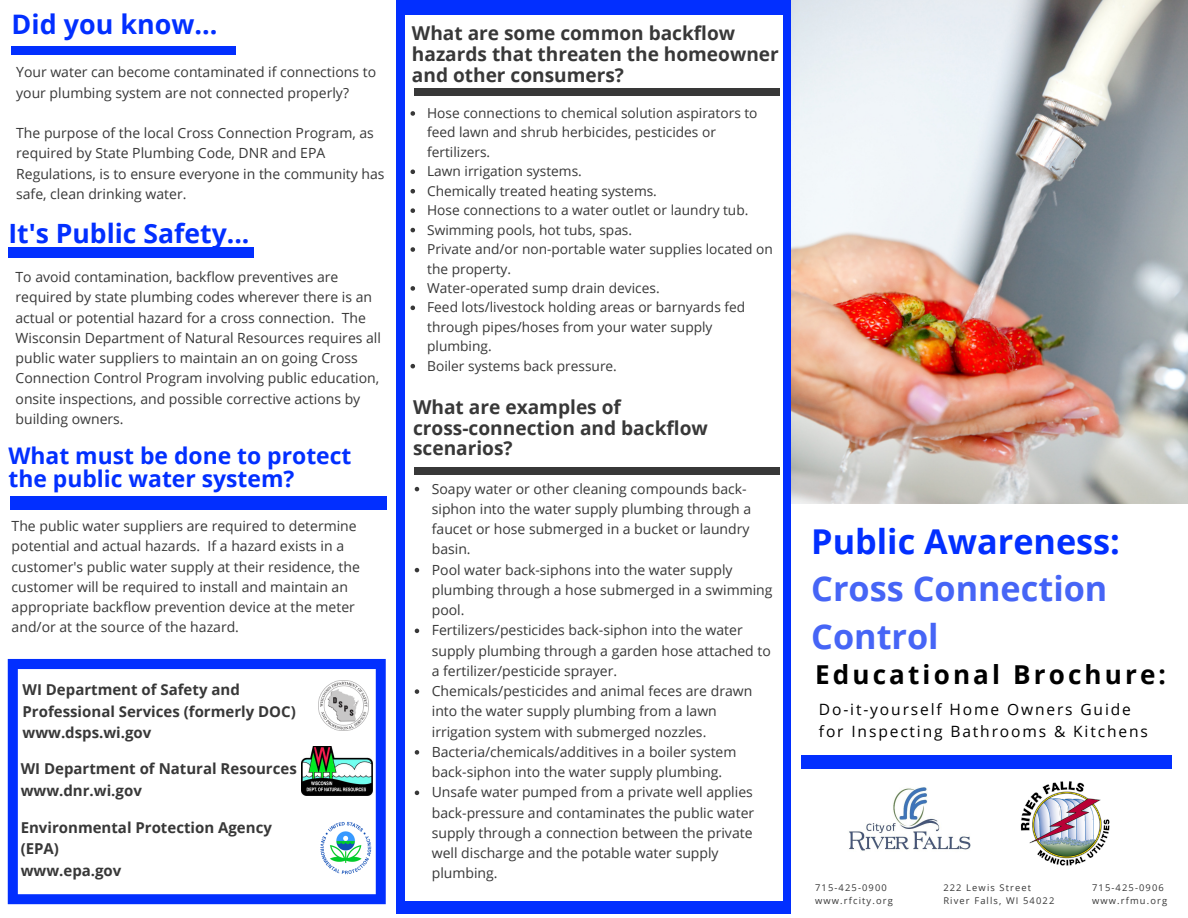
<style>
.page{position:relative;width:1188px;height:918px;background:#fff}
.page>*{position:absolute;margin:0;border:0;box-sizing:border-box;transform-origin:0 0}
.t1{font:700 34.2px/47.2px "Open Sans";color:#4665f6}
.t2{font:700 34.2px "Open Sans";color:#022fff}
.t3{font:700 26.85px "Open Sans";color:#022fff}
.t4{font:700 26.55px "Open Sans";color:#022fff}
.t5{font:700 26.1px "Open Sans";letter-spacing:.12em;color:#000}
.t6{font:700 22.95px/23.2px "Open Sans";color:#022fff}
.t7{font:700 19.2px/20.2px "Open Sans";color:#383838}
.t8{font:700 19.05px/20.7px "Open Sans";color:#383838}
.t9{font:15.6px/21.3px "Open Sans";letter-spacing:.12em;color:#000}
.t10{font:700 15px/21.3px "Open Sans";color:#383838}
.t11{font:13.95px/20.2px "Open Sans";color:#383838}
.t12{font:13.65px/19.5px "Open Sans";color:#383838}
.t13{font:9.3px/12.3px "Open Sans";letter-spacing:.12em;color:#383838}
</style>
<div class="page">
<img style="left:791px;top:0;width:397px;height:504px">
<div style="left:396px;top:0;width:395px;height:914px;background:#022fff"></div>
<div style="left:406px;top:16px;width:376px;height:885px;background:#fff"></div>
<div style="left:11px;top:47px;width:225px;height:8px;background:#022fff"></div>
<div style="left:8px;top:248px;width:246px;height:10px;background:#022fff"></div>
<img style="left:1021px;top:781px;width:89px;height:85px">
<img style="left:849px;top:787px;width:121px;height:64px">
<div style="left:801px;top:755px;width:370px;height:14px;background:#022fff"></div>
<svg style="left:411px;top:111px;width:4px;height:5px"></svg>
<svg style="left:411px;top:169px;width:4px;height:5px"></svg>
<svg style="left:411px;top:189px;width:4px;height:5px"></svg>
<svg style="left:411px;top:208px;width:4px;height:5px"></svg>
<svg style="left:411px;top:228px;width:4px;height:4px"></svg>
<svg style="left:411px;top:247px;width:4px;height:5px"></svg>
<svg style="left:411px;top:286px;width:4px;height:5px"></svg>
<svg style="left:411px;top:306px;width:4px;height:4px"></svg>
<svg style="left:411px;top:364px;width:4px;height:4px"></svg>
<svg style="left:415px;top:487px;width:4px;height:4px"></svg>
<svg style="left:415px;top:568px;width:4px;height:4px"></svg>
<svg style="left:415px;top:629px;width:4px;height:4px"></svg>
<svg style="left:415px;top:689px;width:4px;height:5px"></svg>
<svg style="left:415px;top:750px;width:4px;height:5px"></svg>
<svg style="left:415px;top:791px;width:4px;height:4px"></svg>
<div style="left:10px;top:496px;width:377px;height:14px;background:#022fff"></div>
<div style="left:415px;top:88px;width:365px;height:8px;background:#383838"></div>
<div style="left:414px;top:467px;width:365px;height:8px;background:#383838"></div>
<svg style="left:8px;top:659px;width:378px;height:245px"></svg>
<img style="left:319px;top:681px;width:49px;height:49px">
<img style="left:302px;top:746px;width:71px;height:50px">
<img style="left:320px;top:819px;width:52px;height:56px">
<h2 class="t3" style="left:12px;top:6px;width:207px">Did you know...</h2>
<p class="t11" style="left:16px;top:62px;width:362px">Your water can become contaminated if connections to your plumbing system are not connected properly?</p>
<p class="t11" style="left:16px;top:123px;width:370px">The purpose of the local Cross Connection Program, as required by State Plumbing Code, DNR and EPA Regulations, is to ensure everyone in the community has safe, clean drinking water.</p>
<h3 class="t4" style="left:8px;top:215px;width:243px">It's Public Safety...</h3>
<p class="t11" style="left:16px;top:267px;width:367px">To avoid contamination, backflow preventives are required by state plumbing codes wherever there is an actual or potential hazard for a cross connection. The Wisconsin Department of Natural Resources requires all public water suppliers to maintain an on going Cross Connection Control Program involving public education, onsite inspections, and possible corrective actions by building owners.</p>
<h3 class="t6" style="left:8px;top:443px;width:345px">What must be done to protect the public water system?</h3>
<p class="t11" style="left:12px;top:516px;width:350px">The public water suppliers are required to determine potential and actual hazards. If a hazard exists in a customer's public water supply at their residence, the customer will be required to install and maintain an appropriate backflow prevention device at the meter and/or at the source of the hazard.</p>
<p class="t10" style="left:23px;top:679px;width:275px">WI Department of Safety and<br>Professional Services (formerly DOC) www.dsps.wi.gov</p>
<p class="t10" style="left:21px;top:758px;width:278px">WI Department of Natural Resources www.dnr.wi.gov</p>
<p class="t10" style="left:21px;top:816px;width:253px">Environmental Protection Agency (EPA)<br>www.epa.gov</p>
<h3 class="t8" style="left:412px;top:23px;width:368px">What are some common backflow hazards that threaten the homeowner and other consumers?</h3>
<p class="t12" style="left:427px;top:103px;width:347px">Hose connections to chemical solution aspirators to feed lawn and shrub herbicides, pesticides or fertilizers.<br>Lawn irrigation systems.<br>Chemically treated heating systems.<br>Hose connections to a water outlet or laundry tub.<br>Swimming pools, hot tubs, spas.<br>Private and/or non-portable water supplies located on the property.<br>Water-operated sump drain devices.<br>Feed lots/livestock holding areas or barnyards fed through pipes/hoses from your water supply plumbing.<br>Boiler systems back pressure.</p>
<h3 class="t7" style="left:413px;top:397px;width:296px">What are examples of cross-connection and backflow scenarios?</h3>
<p class="t11" style="left:432px;top:478px;width:342px">Soapy water or other cleaning compounds back&shy;siphon into the water supply plumbing through a faucet or hose submerged in a bucket or laundry basin.<br>Pool water back-siphons into the water supply plumbing through a hose submerged in a swimming pool.<br>Fertilizers/pesticides back-siphon into the water supply plumbing through a garden hose attached to a fertilizer/pesticide sprayer.<br>Chemicals/pesticides and animal feces are drawn into the water supply plumbing from a lawn irrigation system with submerged nozzles.<br>Bacteria/chemicals/additives in a boiler system back-siphon into the water supply plumbing.<br>Unsafe water pumped from a private well applies back-pressure and contaminates the public water supply through a connection between the private well discharge and the potable water supply plumbing.</p>
<h1 class="t2" style="left:811px;top:518px;width:310px">Public Awareness:</h1>
<h1 class="t1" style="left:811px;top:565px;width:298px">Cross Connection<br>Control</h1>
<h3 class="t5" style="left:815px;top:656px;width:352px">Educational Brochure:</h3>
<p class="t9" style="left:819px;top:699px;width:330px">Do-it-yourself Home Owners Guide for Inspecting Bathrooms &amp; Kitchens</p>
<p class="t13" style="left:815px;top:882px;width:79px">715-425-0900 www.rfcity.org</p>
<p class="t13" style="left:943px;top:882px;width:112px">222 Lewis Street<br>River Falls, WI 54022</p>
<p class="t13" style="left:1092px;top:882px;width:77px">715-425-0906 www.rfmu.org</p>
</div>
